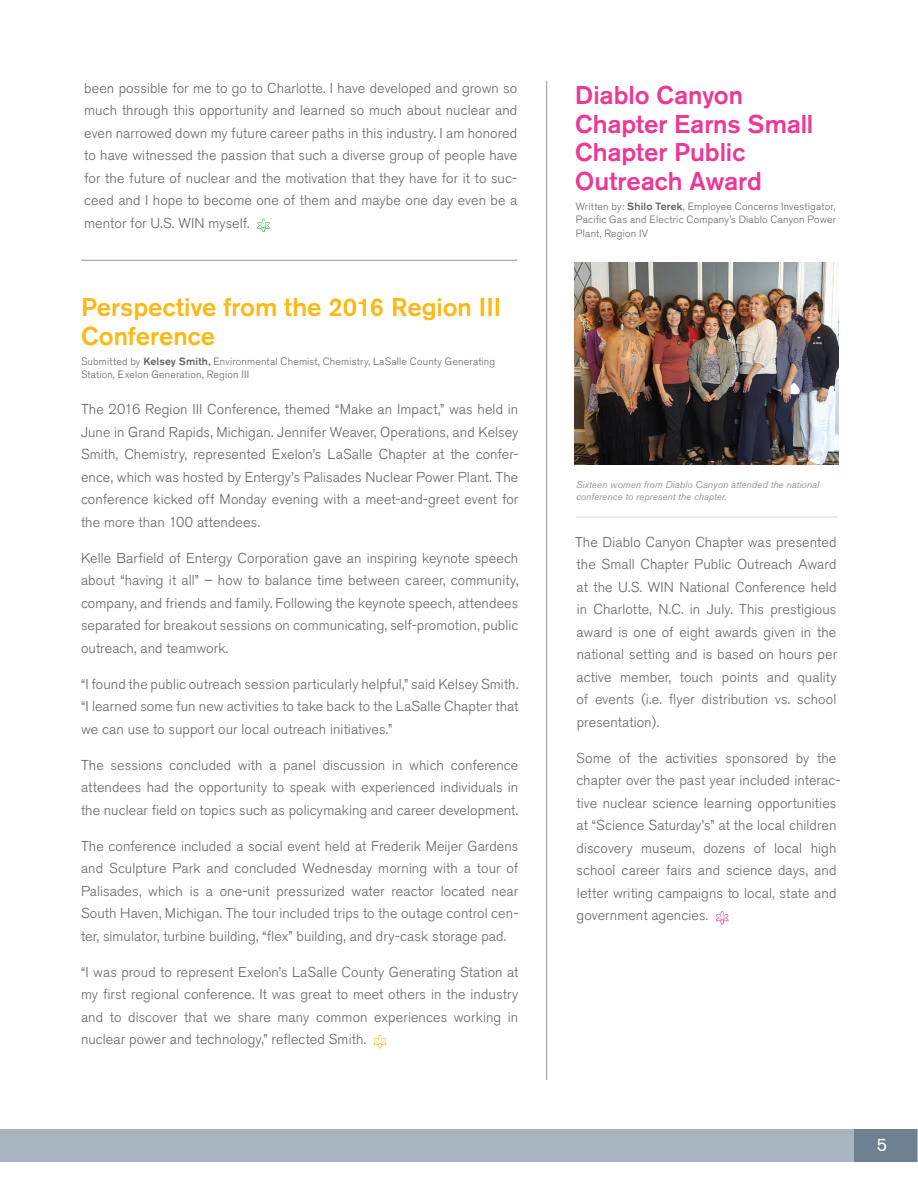
<style>
.page{position:relative;width:918px;height:1188px;background:#fff}
.page>*{position:absolute;margin:0;border:0;box-sizing:border-box;transform-origin:0 0}
.t1{font:500 25.5px/28.5px "Akzidenz Grotesk BE";color:#ed3896}
.t2{font:500 25.5px/28.5px "Akzidenz Grotesk BE";color:#fcb814}
.t3{font:18px "Akzidenz Grotesk BE";color:#fff}
.body{font:300 14.25px/22.5px "Akzidenz Grotesk BE";letter-spacing:.005em;color:#636366;text-align:justify}
.submited_by{font:300 10.5px/13.5px "Akzidenz Grotesk BE";letter-spacing:.02em;color:#636366;text-align:justify}
.t4{font:italic 9.75px/12px "Akzidenz Grotesk BE";color:#939598}
.s1{font-weight:500}
</style>
<div class="page">
<div style="left:0;top:1129px;width:917px;height:33px;background:#a8b5c1"></div>
<div style="left:854px;top:1129px;width:63px;height:33px;background:#6e8092"></div>
<hr style="left:546px;top:81px;width:1px;height:999px;background:#939598">
<svg style="left:716px;top:911px;width:13px;height:14px"></svg>
<img style="left:575px;top:262px;width:263px;height:202px">
<hr style="left:576px;top:517px;width:261px;height:1px;background:#d1d2d4">
<svg style="left:374px;top:1035px;width:12px;height:14px"></svg>
<svg style="left:257px;top:219px;width:13px;height:13px"></svg>
<hr style="left:81px;top:260px;width:436px;height:1px;background:#939598">
<p class="body" style="left:84px;top:77px;width:435px">been possible for me to go to Charlotte. I have developed and grown so much through this opportunity and learned so much about nuclear and even narrowed down my future career paths in this industry. I am honored to have witnessed the passion that such a diverse group of people have for the future of nuclear and the motivation that they have for it to suc&shy;ceed and I hope to become one of them and maybe one day even be a mentor for U.S. WIN myself.</p>
<p class="t2" style="left:81px;top:293px;width:422px">Perspective from the 2016 Region III<br>Conference</p>
<p class="submited_by" style="left:81px;top:354px;width:416px">Submitted by <span class="s1">Kelsey Smith,</span> Environmental Chemist, Chemistry, LaSalle County Generating<br>Station, Exelon Generation, Region III</p>
<p class="body" style="left:81px;top:398px;width:439px">The 2016 Region III Conference, themed “Make an Impact,” was held in June in Grand Rapids, Michigan. Jennifer Weaver, Operations, and Kelsey Smith, Chemistry, represented Exelon’s LaSalle Chapter at the confer&shy;ence, which was hosted by Entergy’s Palisades Nuclear Power Plant. The conference kicked off Monday evening with a meet-and-greet event for the more than 100 attendees.</p>
<p class="body" style="left:81px;top:547px;width:439px">Kelle Barfield of Entergy Corporation gave an inspiring keynote speech about “having it all” – how to balance time between career, community, company, and friends and family. Following the keynote speech, attendees separated for breakout sessions on communicating, self-promotion, public outreach, and teamwork.</p>
<p class="body" style="left:81px;top:673px;width:439px">“I found the public outreach session particularly helpful,” said Kelsey Smith. “I learned some fun new activities to take back to the LaSalle Chapter that we can use to support our local outreach initiatives.”</p>
<p class="body" style="left:81px;top:754px;width:439px">The sessions concluded with a panel discussion in which conference attendees had the opportunity to speak with experienced individuals in the nuclear field on topics such as policymaking and career development.</p>
<p class="body" style="left:81px;top:835px;width:439px">The conference included a social event held at Frederik Meijer Gardens and Sculpture Park and concluded Wednesday morning with a tour of Palisades, which is a one-unit pressurized water reactor located near South Haven, Michigan. The tour included trips to the outage control cen&shy;ter, simulator, turbine building, “flex” building, and dry-cask storage pad.</p>
<p class="body" style="left:81px;top:961px;width:439px">“I was proud to represent Exelon’s LaSalle County Generating Station at my first regional conference. It was great to meet others in the industry and to discover that we share many common experiences working in nuclear power and technology,” reflected Smith.</p>
<p class="t1" style="left:575px;top:81px;width:240px">Diablo Canyon<br>Chapter Earns Small<br>Chapter Public<br>Outreach Award</p>
<p class="submited_by" style="left:576px;top:200px;width:262px">Written by: <span class="s1">Shilo Terek</span>, Employee Concerns Investigator, Pacific Gas and Electric Company’s Diablo Canyon Power Plant, Region IV</p>
<p class="t4" style="left:576px;top:479px;width:245px">Sixteen women from Diablo Canyon attended the national conference to represent the chapter.</p>
<p class="body" style="left:575px;top:531px;width:264px">The Diablo Canyon Chapter was presented the Small Chapter Public Outreach Award at the U.S. WIN National Conference held in Charlotte, N.C. in July. This prestigious award is one of eight awards given in the national setting and is based on hours per active member, touch points and quality of events (i.e. flyer distribution vs. school presentation).</p>
<p class="body" style="left:576px;top:747px;width:266px;text-align:left">Some of the activities sponsored by the chapter over the past year included interac&shy;tive nuclear science learning opportunities at “Science Saturday’s” at the local children discovery museum, dozens of local high school career fairs and science days, and letter writing campaigns to local, state and government agencies.</p>
<p class="t3" style="left:877px;top:1134px;width:12px">5</p>
</div>
